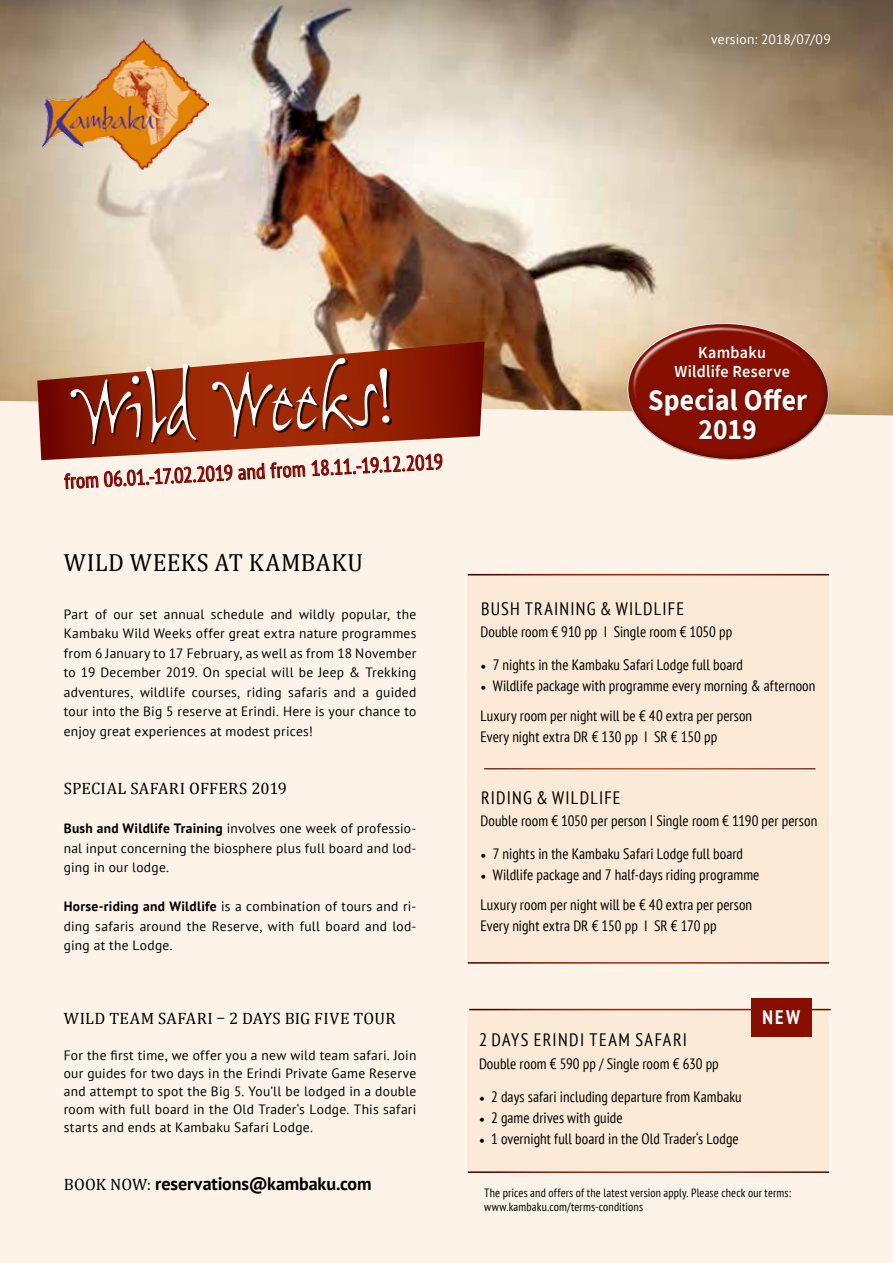
<style>
.page{position:relative;width:893px;height:1263px;background:#fff}
.page>*{position:absolute;margin:0;border:0;box-sizing:border-box;transform-origin:0 0}
.t1{font:80.85px "Flight Let Plain";color:#fff}
.t2{font:700 29.7px "Source Sans Pro";letter-spacing:.005em;color:#fff;scale:.93 1}
.t3{font:24.9px "Cambria";letter-spacing:.025em;color:#000;scale:.96 1}
.t4{font:condensed 21px "PT Sans";color:#800600}
.t5{font:700 condensed 19.5px "PT Sans";color:#fff}
.t6{font:condensed 18px "PT Sans";letter-spacing:.07em;color:#000}
.t7{font:700 18px "PT Sans";letter-spacing:-.005em;color:#000}
.t8{font:600 16.8px/19.4px "Source Sans Pro";letter-spacing:.02em;color:#fff;text-align:center;scale:.95 1}
.t9{font:16.5px "Cambria";letter-spacing:.02em;color:#000}
.t10{font:condensed 15px/30px "PT Sans";letter-spacing:.005em;color:#000}
.t11{font:13.5px/19.5px "PT Sans";letter-spacing:.02em;color:#000;text-align:justify}
.t12{font:13.5px "PT Sans";letter-spacing:.015em;color:#fff}
.t13{font:condensed 12px/14.4px "PT Sans";letter-spacing:.015em;color:#000}
.s1{font-weight:700}
.s2{font-family:"Cambria";font-weight:400;font-size:16.5px}
.s3{font-family:"Minion Pro";font-stretch:normal}
</style>
<div class="page">
<div style="left:0;top:426px;width:893px;height:837px;background:#fdf3e8"></div>
<img style="left:0;top:0;width:893px;height:426px">
<svg style="left:622px;top:317px;width:212px;height:151px;background:#b4705e"></svg>
<div style="left:649px;top:387px;width:160px;height:53px;background:#000;opacity:.5"></div>
<svg style="left:37px;top:341px;width:448px;height:119px;background:#a35d4c"></svg>
<svg style="left:64px;top:346px;width:379px;height:143px;background:#b7715a"></svg>
<div style="left:468px;top:573px;width:361px;height:389px;background:#fbead7"></div>
<hr style="left:468px;top:574px;width:361px;height:1px;background:#fff">
<hr style="left:484px;top:768px;width:331px;height:1px;background:#fff">
<div style="left:468px;top:1009px;width:361px;height:163px;background:#fbead7"></div>
<hr style="left:469px;top:1009px;width:362px;height:1px;background:#fff">
<hr style="left:468px;top:1171px;width:361px;height:2px;background:#fff">
<div style="left:751px;top:999px;width:61px;height:38px;background:#860f00"></div>
<hr style="left:468px;top:962px;width:361px;height:2px;background:#fff">
<img style="left:43px;top:40px;width:165px;height:129px">
<p class="t12" style="left:711px;top:30px;width:121px">version: 2018/07/09</p>
<h1 class="t1" style="left:69px;top:358px;width:325px;rotate:-3deg">Wild Weeks!</h1>
<h3 class="t4" style="left:64px;top:468px;width:381px;rotate:-3deg">from 06.01.-17.02.2019 and from 18.11.-19.12.2019</h3>
<h3 class="t3" style="left:64px;top:548px;width:313px">WILD WEEKS AT KAMBAKU</h3>
<p class="t11" style="left:64px;top:604px;width:354px">Part of our set annual schedule and wildly popular, the Kambaku Wild Weeks offer great extra nature programmes from 6 January to 17 February, as well as from 18 November to 19 December 2019. On special will be Jeep &amp; Trekking adventures, wildlife courses, riding safaris and a guided tour into the Big 5 reserve at Erindi. Here is your chance to enjoy great experiences at modest prices!</p>
<p class="t9" style="left:64px;top:779px;width:225px">SPECIAL SAFARI OFFERS 2019</p>
<p class="t11" style="left:64px;top:818px;width:354px"><span class="s1">Bush and Wildlife Training</span> involves one week of professio&shy;nal input concerning the biosphere plus full board and lod&shy;ging in our lodge.</p>
<p class="t11" style="left:64px;top:896px;width:354px"><span class="s1">Horse-riding and Wildlife</span> is a combination of tours and ri&shy;ding safaris around the Reserve, with full board and lod&shy;ging at the Lodge.</p>
<p class="t9" style="left:64px;top:1008px;width:333px">WILD TEAM SAFARI – 2 DAYS BIG FIVE TOUR</p>
<p class="t11" style="left:64px;top:1045px;width:354px;line-height:18px">For the first time, we offer you a new wild team safari. Join our guides for two days in the Erindi Private Game Reserve and attempt to spot the Big 5. You’ll be lodged in a double room with full board in the Old Trader‘s Lodge. This safari starts and ends at Kambaku Safari Lodge.</p>
<h3 class="t7" style="left:64px;top:1172px;width:309px"><span class="s2">BOOK NOW:</span> reservations@kambaku.com</h3>
<p class="t8" style="left:674px;top:343px;width:123px">Kambaku<br>Wildlife Reserve</p>
<h2 class="t2" style="left:648px;top:380px;width:173px">Special Offer</h2>
<h2 class="t2" style="left:698px;top:409px;width:64px">2019</h2>
<h3 class="t6" style="left:481px;top:597px;width:204px">BUSH TRAINING &amp; WILDLIFE</h3>
<p class="t10" style="left:480px;top:617px;width:253px">Double room € 910 pp I Single room € 1050 pp</p>
<p class="t10" style="left:480px;top:650px;width:264px"><span class="s3">•</span> 7 nights in the Kambaku Safari Lodge full board</p>
<p class="t10" style="left:480px;top:671px;width:336px"><span class="s3">•</span> Wildlife package with programme every morning &amp; afternoon<br>Luxury room per night will be € 40 extra per person</p>
<p class="t10" style="left:480px;top:722px;width:238px">Every night extra DR € 130 pp I SR € 150 pp</p>
<h3 class="t6" style="left:481px;top:786px;width:141px">RIDING &amp; WILDLIFE</h3>
<p class="t10" style="left:480px;top:806px;width:338px">Double room € 1050 per person I Single room € 1190 per person</p>
<p class="t10" style="left:480px;top:839px;width:264px"><span class="s3">•</span> 7 nights in the Kambaku Safari Lodge full board</p>
<p class="t10" style="left:480px;top:860px;width:280px"><span class="s3">•</span> Wildlife package and 7 half-days riding programme<br>Luxury room per night will be € 40 extra per person</p>
<p class="t10" style="left:480px;top:911px;width:238px">Every night extra DR € 150 pp I SR € 170 pp</p>
<h3 class="t6" style="left:479px;top:1028px;width:210px">2 DAYS ERINDI TEAM SAFARI</h3>
<p class="t10" style="left:479px;top:1048px;width:241px">Double room € 590 pp / Single room € 630 pp</p>
<p class="t10" style="left:479px;top:1081px;width:264px"><span class="s3">•</span> 2 days safari including departure from Kambaku</p>
<p class="t10" style="left:479px;top:1102px;width:145px"><span class="s3">•</span> 2 game drives with guide</p>
<p class="t10" style="left:479px;top:1123px;width:261px"><span class="s3">•</span> 1 overnight full board in the Old Trader‘s Lodge</p>
<h3 class="t5" style="left:762px;top:1004px;width:39px">NEW</h3>
<p class="t13" style="left:484px;top:1185px;width:308px">The prices and offers of the latest version apply. Please check our terms: www.kambaku.com/terms-conditions</p>
</div>
